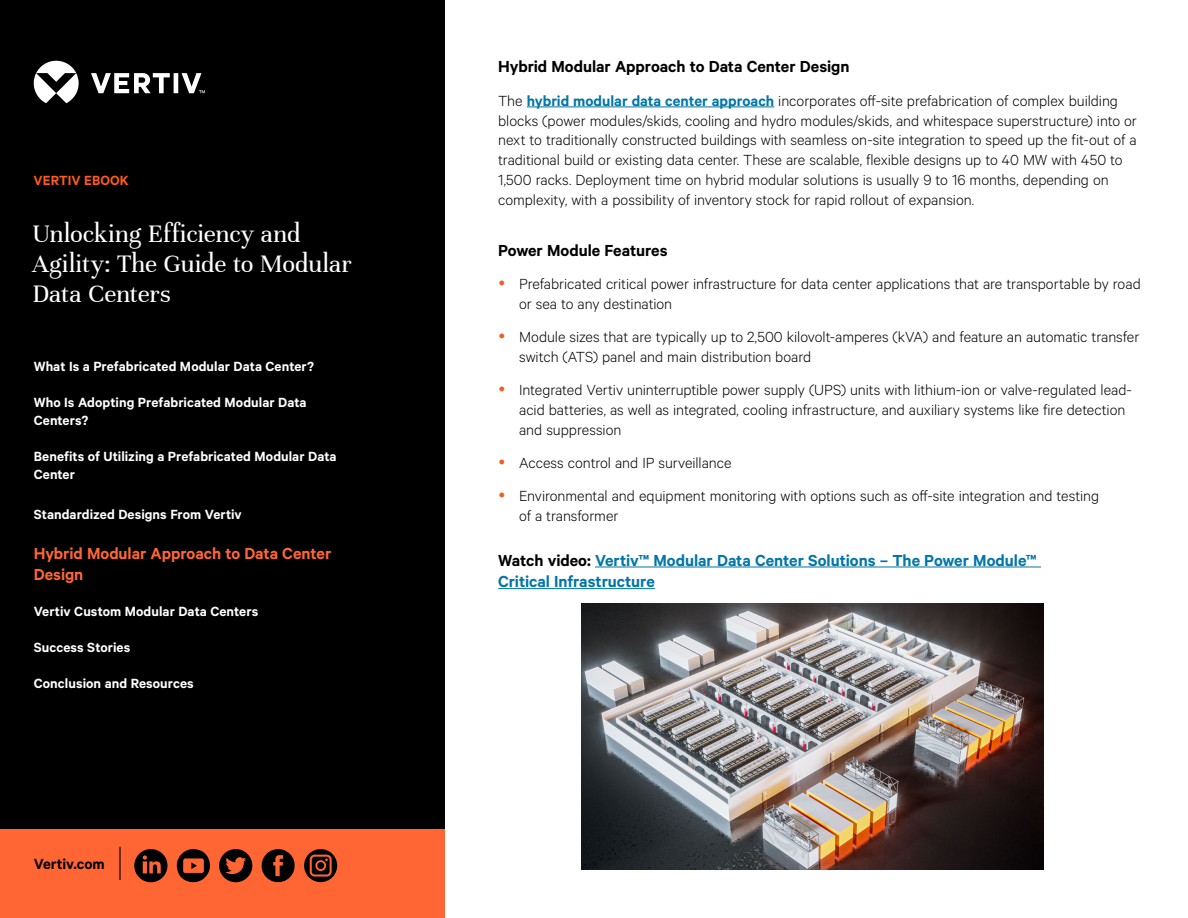
<style>
.page{position:relative;width:1188px;height:918px;background:#fff}
.page>*{position:absolute;margin:0;border:0;box-sizing:border-box;transform-origin:0 0}
.t1{font:27px/30px "Unna";letter-spacing:-.005em;color:#fff}
.t2{font:600 18px/21.6px "Calibre";letter-spacing:-.005em;color:#0076a8}
.t3{font:600 18px "Calibre";letter-spacing:-.005em;color:#000}
.t4{font:600 18px/21.6px "Calibre";letter-spacing:-.005em;color:#f63}
.t5{font:300 16.5px/19.8px "Calibre";letter-spacing:-.005em;color:#000}
.t6{font:600 16.5px "Calibre";color:#000}
.t7{font:600 15px/18px "Calibre";letter-spacing:.005em;color:#fff}
.t8{font:600 15px "Calibre";letter-spacing:.005em;color:#fe5b1b}
.s1{font-weight:600;color:#0076a8}
.s2{color:#000}
</style>
<div class="page">
<div style="left:0;top:0;width:444px;height:918px;background:#000"></div>
<div style="left:0;top:830px;width:445px;height:88px;background:#f63"></div>
<hr style="left:119px;top:847px;width:2px;height:33px;background:#000">
<hr style="left:527px;top:107px;width:247px;height:1px;background:#0076a8">
<svg style="left:34px;top:61px;width:171px;height:42px"></svg>
<svg style="left:134px;top:849px;width:34px;height:33px"></svg>
<svg style="left:177px;top:849px;width:33px;height:34px"></svg>
<svg style="left:219px;top:849px;width:33px;height:33px"></svg>
<svg style="left:262px;top:849px;width:33px;height:33px"></svg>
<svg style="left:304px;top:849px;width:33px;height:33px"></svg>
<hr style="left:595px;top:567px;width:446px;height:1px;background:#0076a8">
<hr style="left:498px;top:588px;width:157px;height:1px;background:#0076a8">
<img style="left:582px;top:604px;width:462px;height:266px">
<p class="t8" style="left:34px;top:172px;width:97px">VERTIV EBOOK</p>
<h1 class="t1" style="left:32px;top:218px;width:321px">Unlocking Efficiency and<br>Agility: The Guide to Modular<br>Data Centers</h1>
<p class="t7" style="left:34px;top:357px;width:282px">What Is a Prefabricated Modular Data Center?</p>
<p class="t7" style="left:34px;top:393px;width:274px">Who Is Adopting Prefabricated Modular Data<br>Centers?</p>
<p class="t7" style="left:34px;top:447px;width:304px">Benefits of Utilizing a Prefabricated Modular Data<br>Center</p>
<p class="t7" style="left:34px;top:505px;width:210px">Standardized Designs From Vertiv</p>
<p class="t4" style="left:34px;top:542px;width:299px">Hybrid Modular Approach to Data Center<br>Design</p>
<p class="t7" style="left:34px;top:602px;width:226px">Vertiv Custom Modular Data Centers</p>
<p class="t7" style="left:34px;top:638px;width:98px">Success Stories</p>
<p class="t7" style="left:34px;top:674px;width:162px">Conclusion and Resources</p>
<p class="t6" style="left:34px;top:854px;width:73px">Vertiv.com</p>
<p class="t3" style="left:498px;top:56px;width:353px">Hybrid Modular Approach to Data Center Design</p>
<p class="t5" style="left:498px;top:90px;width:640px">The <span class="s1">hybrid modular data center approach</span> incorporates off-site prefabrication of complex building blocks (power modules/skids, cooling and hydro modules/skids, and whitespace superstructure) into or next to traditionally constructed buildings with seamless on-site integration to speed up the fit-out of a traditional build or existing data center. These are scalable, flexible designs up to 40 MW with 450 to 1,500 racks. Deployment time on hybrid modular solutions is usually 9 to 16 months, depending on complexity, with a possibility of inventory stock for rapid rollout of expansion.</p>
<p class="t3" style="left:498px;top:239px;width:171px">Power Module Features</p>
<p class="t5" style="left:519px;top:273px;width:623px">Prefabricated critical power infrastructure for data center applications that are transportable by road or sea to any destination</p>
<p class="t5" style="left:519px;top:326px;width:622px">Module sizes that are typically up to 2,500 kilovolt-amperes (kVA) and feature an automatic transfer switch (ATS) panel and main distribution board</p>
<p class="t5" style="left:519px;top:379px;width:614px">Integrated Vertiv uninterruptible power supply (UPS) units with lithium-ion or valve-regulated lead&shy;acid batteries, as well as integrated, cooling infrastructure, and auxiliary systems like fire detection and suppression</p>
<p class="t5" style="left:519px;top:445px;width:581px;line-height:33.3px">Access control and IP surveillance<br>Environmental and equipment monitoring with options such as off-site integration and testing</p>
<p class="t5" style="left:519px;top:505px;width:101px">of a transformer</p>
<p class="t2" style="left:498px;top:549px;width:540px"><span class="s2">Watch video:</span> Vertiv™ Modular Data Center Solutions – The Power Module™<br>Critical Infrastructure</p>
</div>
